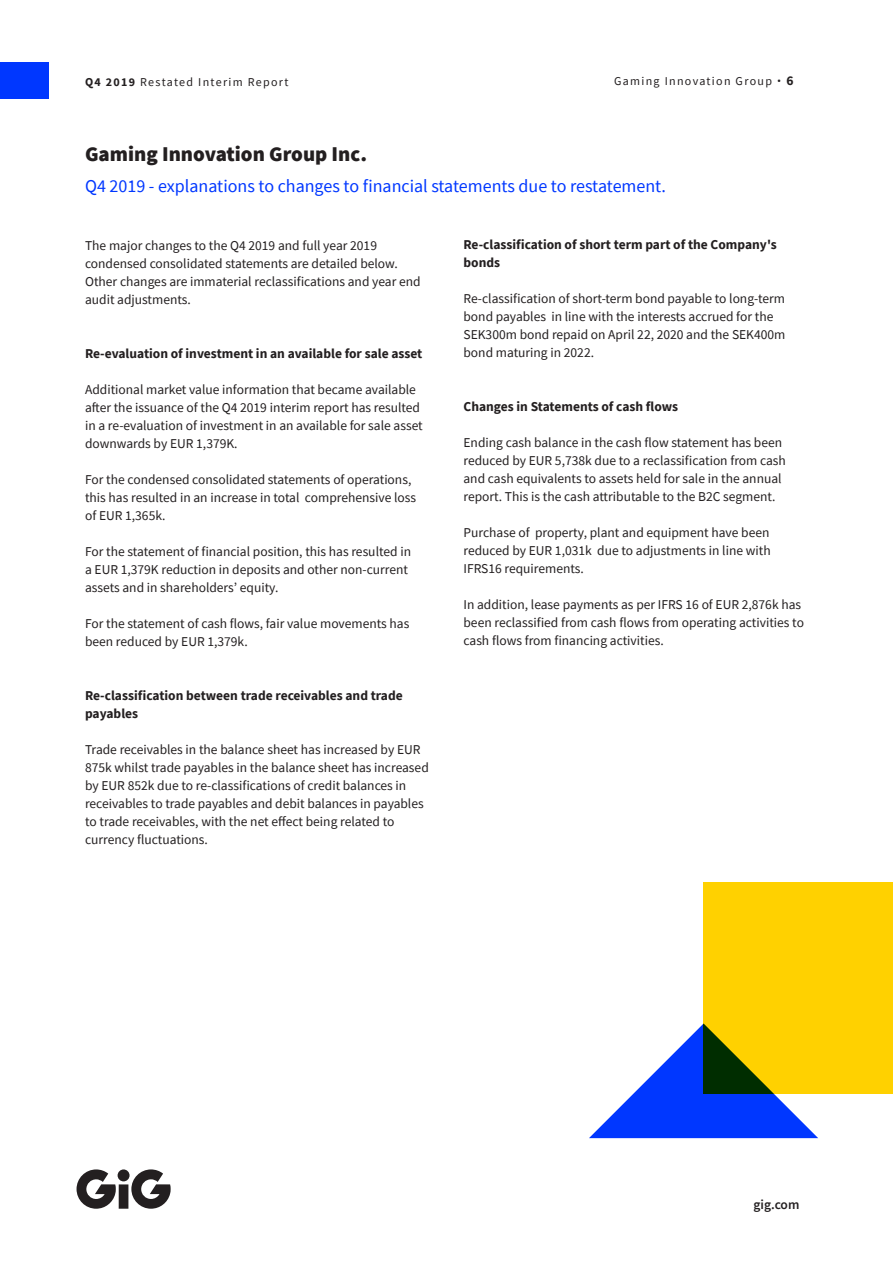
<style>
.page{position:relative;width:893px;height:1263px;background:#fff}
.page>*{position:absolute;margin:0;border:0;box-sizing:border-box;transform-origin:0 0}
.SUB_HEADER_Main{font:900 21px "Source Sans Pro";color:#231f20}
.Mini_Header{font:18px "Source Sans Pro";color:#0037ff}
.BODY_COPY{font:13.5px/18px "Source Sans Pro";color:#231f20}
.BODY_COPY-2{font:700 13.5px/18px "Source Sans Pro";color:#231f20}
.BODY_COPY-3{font:600 13.5px "Source Sans Pro";color:#231f20}
.t1{font:12px "Source Sans Pro";letter-spacing:.11em;color:#231f20}
.s1{font-weight:700}
.s2{font-weight:700;font-size:13.5px}
</style>
<div class="page">
<div style="left:704px;top:883px;width:189px;height:211px;background:#ffd100"></div>
<svg style="left:589px;top:1023px;width:229px;height:115px"></svg>
<svg style="left:77px;top:1169px;width:94px;height:40px"></svg>
<div style="left:0;top:63px;width:49px;height:36px;background:#0037ff"></div>
<p class="t1" style="left:85px;top:75px;width:205px"><span class="s1">Q4 2019</span> Restated Interim Report</p>
<p class="t1" style="left:614px;top:74px;width:181px">Gaming Innovation Group <span class="s2">· 6</span></p>
<p class="SUB_HEADER_Main" style="left:85px;top:139px;width:283px">Gaming Innovation Group Inc.</p>
<p class="Mini_Header" style="left:85px;top:175px;width:582px">Q4 2019 - explanations to changes to financial statements due to restatement.</p>
<p class="BODY_COPY" style="left:85px;top:237px;width:337px">The major changes to the Q4 2019 and full year 2019 condensed consolidated statements are detailed below.<br>Other changes are immaterial reclassifications and year end audit adjustments.</p>
<p class="BODY_COPY-2" style="left:85px;top:345px;width:339px">Re-evaluation of investment in an available for sale asset</p>
<p class="BODY_COPY" style="left:85px;top:381px;width:339px">Additional market value information that became available after the issuance of the Q4 2019 interim report has resulted in a re-evaluation of investment in an available for sale asset downwards by EUR 1,379K.</p>
<p class="BODY_COPY" style="left:85px;top:471px;width:333px">For the condensed consolidated statements of operations, this has resulted in an increase in total comprehensive loss of EUR 1,365k.</p>
<p class="BODY_COPY" style="left:85px;top:543px;width:328px">For the statement of financial position, this has resulted in a EUR 1,379K reduction in deposits and other non-current assets and in shareholders’ equity.</p>
<p class="BODY_COPY" style="left:85px;top:615px;width:326px">For the statement of cash flows, fair value movements has been reduced by EUR 1,379k.</p>
<p class="BODY_COPY-2" style="left:85px;top:687px;width:319px">Re-classification between trade receivables and trade payables</p>
<p class="BODY_COPY" style="left:85px;top:741px;width:345px">Trade receivables in the balance sheet has increased by EUR 875k whilst trade payables in the balance sheet has increased by EUR 852k due to re-classifications of credit balances in receivables to trade payables and debit balances in payables to trade receivables, with the net effect being related to currency fluctuations.</p>
<p class="BODY_COPY-2" style="left:463px;top:235px;width:315px">Re-classification of short term part of the Company's bonds</p>
<p class="BODY_COPY" style="left:463px;top:289px;width:323px">Re-classification of short-term bond payable to long-term bond payables in line with the interests accrued for the SEK300m bond repaid on April 22, 2020 and the SEK400m bond maturing in 2022.</p>
<p class="BODY_COPY-2" style="left:463px;top:397px;width:216px">Changes in Statements of cash flows</p>
<p class="BODY_COPY" style="left:463px;top:433px;width:324px">Ending cash balance in the cash flow statement has been reduced by EUR 5,738k due to a reclassification from cash and cash equivalents to assets held for sale in the annual report. This is the cash attributable to the B2C segment.</p>
<p class="BODY_COPY" style="left:463px;top:523px;width:309px;text-align:justify">Purchase of property, plant and equipment have been reduced by EUR 1,031k due to adjustments in line with IFRS16 requirements.</p>
<p class="BODY_COPY" style="left:463px;top:595px;width:342px">In addition, lease payments as per IFRS 16 of EUR 2,876k has been reclassified from cash flows from operating activities to cash flows from financing activities.</p>
<p class="BODY_COPY-3" style="left:754px;top:1195px;width:47px">gig.com</p>
</div>
